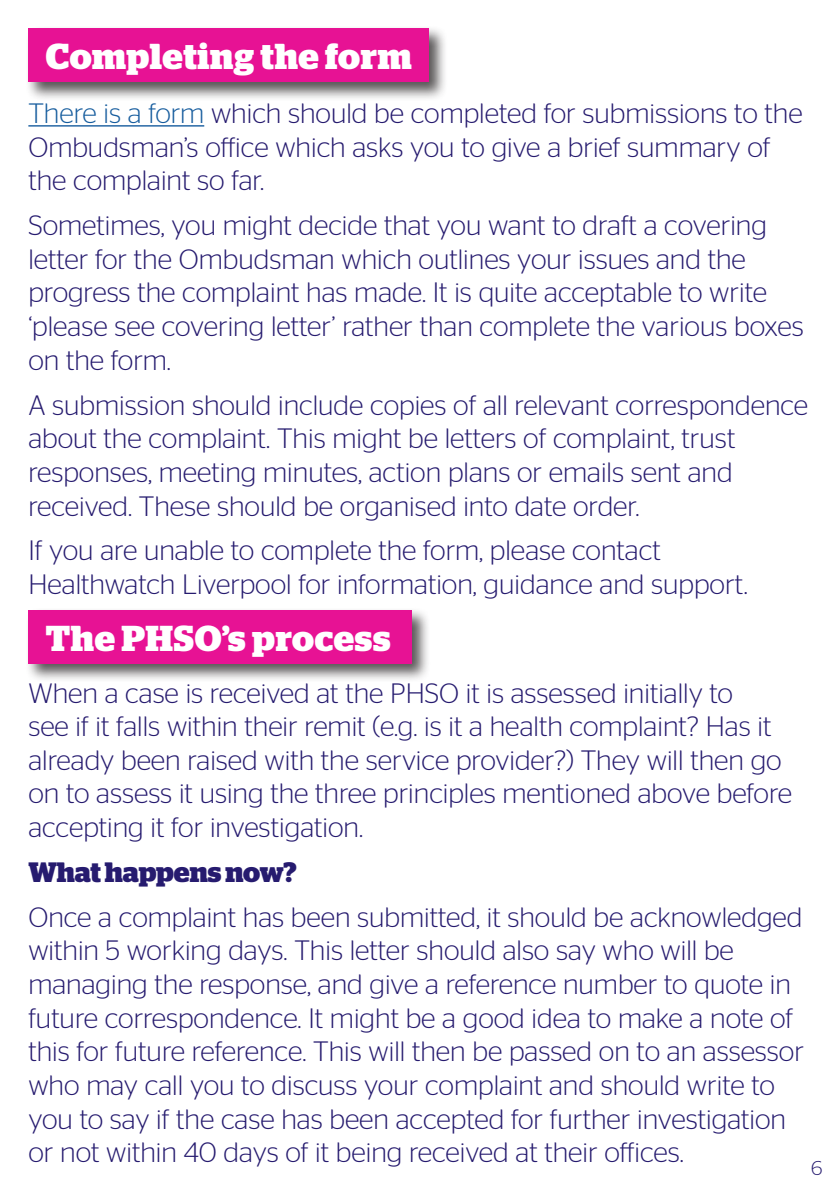
<style>
.page{position:relative;width:840px;height:1191px;background:#fff}
.page>*{position:absolute;margin:0;border:0;box-sizing:border-box;transform-origin:0 0}
.t1{font:700 36px "Stag";letter-spacing:.015em;color:#fff}
.Paragraph_Style_1{font:300 28px/33.6px "Stag Sans";color:#261b6f}
.Paragraph_Style_1-2{font:700 28px "Stag";color:#261b6f}
.t2{font:300 20px "Stag Sans";color:#261b6f}
.s1{color:#175d9e}
</style>
<div class="page">
<div style="left:25px;top:25px;width:422px;height:76px;background:#231f20;opacity:.75"></div>
<div style="left:28px;top:28px;width:400px;height:54px;background:#e71294"></div>
<div style="left:25px;top:607px;width:405px;height:75px;background:#231f20;opacity:.75"></div>
<div style="left:28px;top:610px;width:383px;height:54px;background:#e71294"></div>
<hr style="left:28px;top:125px;width:176px;height:2px;background:#175d9e">
<p class="t1" style="left:46px;top:36px;width:367px">Completing the form</p>
<p class="Paragraph_Style_1" style="left:28px;top:96px;width:775px"><span class="s1">There is a form</span> which should be completed for submissions to the<br>Ombudsman’s office which asks you to give a brief summary of the complaint so far.</p>
<p class="Paragraph_Style_1" style="left:28px;top:208px;width:776px">Sometimes, you might decide that you want to draft a covering letter for the Ombudsman which outlines your issues and the progress the complaint has made. It is quite acceptable to write ‘please see covering letter’ rather than complete the various boxes on the form.</p>
<p class="Paragraph_Style_1" style="left:28px;top:388px;width:780px">A submission should include copies of all relevant correspondence about the complaint. This might be letters of complaint, trust responses, meeting minutes, action plans or emails sent and received. These should be organised into date order.</p>
<p class="Paragraph_Style_1" style="left:28px;top:533px;width:720px">If you are unable to complete the form, please contact<br>Healthwatch Liverpool for information, guidance and support.</p>
<p class="t1" style="left:46px;top:618px;width:346px">The PHSO’s process</p>
<p class="Paragraph_Style_1" style="left:28px;top:675px;width:764px">When a case is received at the PHSO it is assessed initially to<br>see if it falls within their remit (e.g. is it a health complaint? Has it already been raised with the service provider?) They will then go on to assess it using the three principles mentioned above before accepting it for investigation.</p>
<p class="Paragraph_Style_1-2" style="left:28px;top:855px;width:270px">What happens now?</p>
<p class="Paragraph_Style_1" style="left:28px;top:900px;width:776px">Once a complaint has been submitted, it should be acknowledged within 5 working days. This letter should also say who will be managing the response, and give a reference number to quote in future correspondence. It might be a good idea to make a note of this for future reference. This will then be passed on to an assessor who may call you to discuss your complaint and should write to you to say if the case has been accepted for further investigation or not within 40 days of it being received at their offices.</p>
<p class="t2" style="left:810px;top:1156px;width:13px">6</p>
</div>
